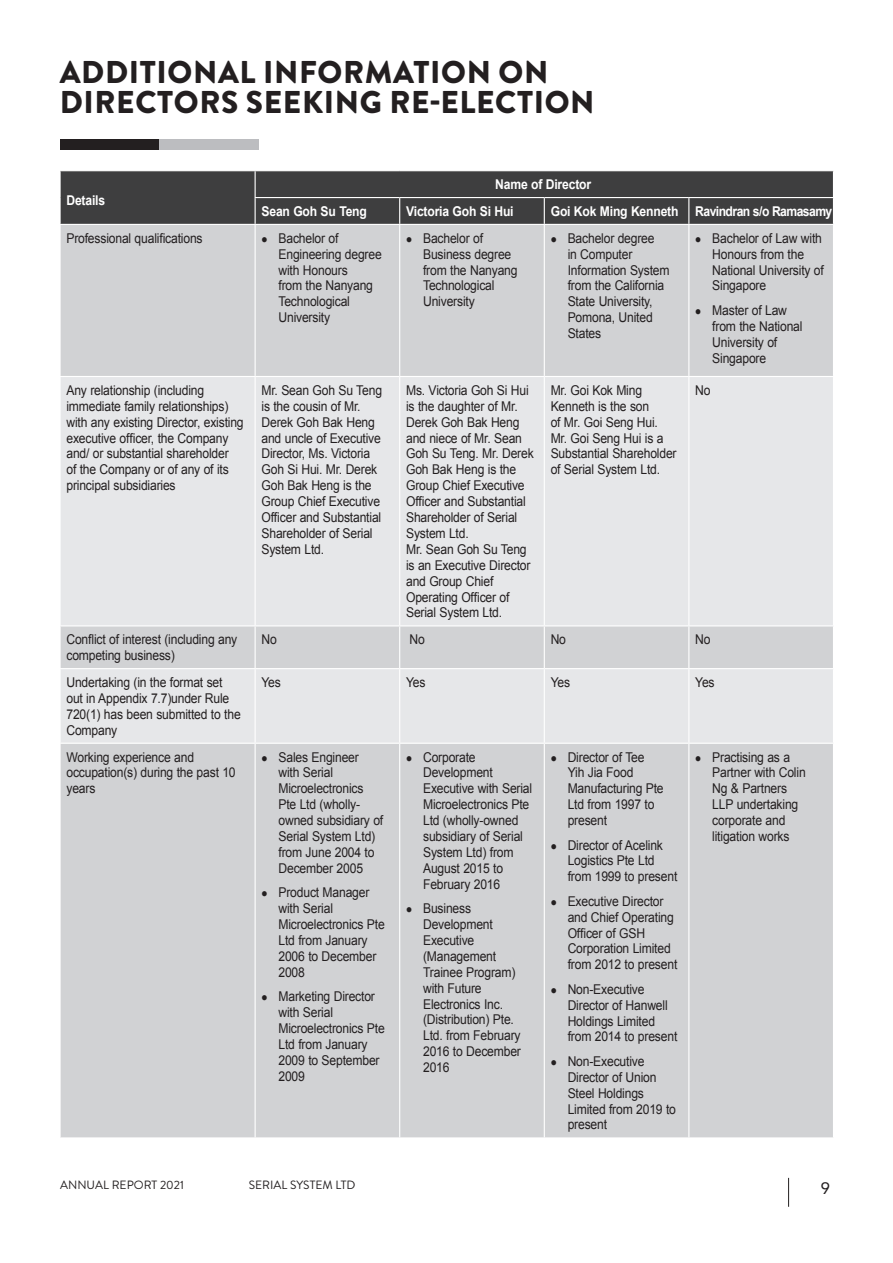
<style>
.page{position:relative;width:893px;height:1263px;background:#fff}
.page>*{position:absolute;margin:0;border:0;box-sizing:border-box;transform-origin:0 0}
.t1{font:900 31.5px/30px "Brandon Grotesque";letter-spacing:.02em;color:#231f20}
.t2{font:16.5px "Avenir LT Std";color:#231f20}
.t3{font:13.5px/15.9px "Arial";letter-spacing:-.015em;color:#231f20;scale:.9 1}
.t4{font:700 13.5px "Arial";letter-spacing:-.015em;color:#fff;scale:.9 1}
.t5{font:700 13.5px "Arial";letter-spacing:-.045em;color:#fff;scale:.9 1}
.t6{font:12px "Brandon Grotesque";color:#231f20}
</style>
<div class="page">
<div style="left:60px;top:139px;width:100px;height:11px;background:#231f20"></div>
<div style="left:159px;top:139px;width:100px;height:11px;background:#bcbdc0"></div>
<svg style="left:788px;top:1178px;width:1px;height:29px"></svg>
<div style="left:61px;top:225px;width:772px;height:912px;background:#d1d2d4"></div>
<svg style="left:61px;top:377px;width:772px;height:366px;background:#e3e4e6"></svg>
<svg style="left:60px;top:171px;width:774px;height:53px;background:#434344"></svg>
<hr style="left:255px;top:225px;width:1px;height:151px;background:#fff">
<hr style="left:399px;top:225px;width:1px;height:151px;background:#fff">
<hr style="left:544px;top:225px;width:1px;height:151px;background:#fff">
<hr style="left:688px;top:225px;width:1px;height:151px;background:#fff">
<hr style="left:59px;top:376px;width:196px;height:1px;background:#fff">
<hr style="left:255px;top:376px;width:145px;height:1px;background:#fff">
<hr style="left:255px;top:377px;width:1px;height:248px;background:#fff">
<hr style="left:400px;top:376px;width:144px;height:1px;background:#fff">
<hr style="left:399px;top:377px;width:1px;height:248px;background:#fff">
<hr style="left:544px;top:376px;width:145px;height:1px;background:#fff">
<hr style="left:544px;top:377px;width:1px;height:248px;background:#fff">
<hr style="left:689px;top:376px;width:145px;height:1px;background:#fff">
<hr style="left:688px;top:377px;width:1px;height:248px;background:#fff">
<hr style="left:59px;top:625px;width:196px;height:1px;background:#fff">
<hr style="left:255px;top:625px;width:145px;height:1px;background:#fff">
<hr style="left:255px;top:626px;width:1px;height:42px;background:#fff">
<hr style="left:400px;top:625px;width:144px;height:1px;background:#fff">
<hr style="left:399px;top:626px;width:1px;height:42px;background:#fff">
<hr style="left:544px;top:625px;width:145px;height:1px;background:#fff">
<hr style="left:544px;top:626px;width:1px;height:42px;background:#fff">
<hr style="left:689px;top:625px;width:145px;height:1px;background:#fff">
<hr style="left:688px;top:626px;width:1px;height:42px;background:#fff">
<hr style="left:59px;top:668px;width:196px;height:1px;background:#fff">
<hr style="left:255px;top:668px;width:145px;height:1px;background:#fff">
<hr style="left:255px;top:669px;width:1px;height:74px;background:#fff">
<hr style="left:400px;top:668px;width:144px;height:1px;background:#fff">
<hr style="left:399px;top:669px;width:1px;height:74px;background:#fff">
<hr style="left:544px;top:668px;width:145px;height:1px;background:#fff">
<hr style="left:544px;top:669px;width:1px;height:74px;background:#fff">
<hr style="left:689px;top:668px;width:145px;height:1px;background:#fff">
<hr style="left:688px;top:669px;width:1px;height:74px;background:#fff">
<hr style="left:59px;top:743px;width:196px;height:1px;background:#fff">
<hr style="left:255px;top:743px;width:145px;height:1px;background:#fff">
<hr style="left:255px;top:744px;width:1px;height:393px;background:#fff">
<hr style="left:400px;top:743px;width:144px;height:1px;background:#fff">
<hr style="left:399px;top:744px;width:1px;height:393px;background:#fff">
<hr style="left:544px;top:743px;width:145px;height:1px;background:#fff">
<hr style="left:544px;top:744px;width:1px;height:393px;background:#fff">
<hr style="left:689px;top:743px;width:145px;height:1px;background:#fff">
<hr style="left:688px;top:744px;width:1px;height:393px;background:#fff">
<h1 class="t1" style="left:60px;top:57px;width:536px">ADDITIONAL INFORMATION ON<br>DIRECTORS SEEKING RE-ELECTION</h1>
<p class="t4" style="left:66px;top:193px;width:45px">Details</p>
<p class="t4" style="left:495px;top:177px;width:108px">Name of Director</p>
<p class="t4" style="left:261px;top:204px;width:119px">Sean Goh Su Teng</p>
<p class="t4" style="left:406px;top:204px;width:121px">Victoria Goh Si Hui</p>
<p class="t5" style="left:551px;top:204px;width:314px">Goi Kok Ming Kenneth Ravindran s/o Ramasamy</p>
<p class="t3" style="left:66px;top:230px;width:153px">Professional qualifications</p>
<p class="t3" style="left:278px;top:230px;width:116px;text-indent:-17px">● Bachelor of<br>Engineering degree with Honours<br>from the Nanyang<br>Technological<br>University</p>
<p class="t3" style="left:423px;top:230px;width:107px;text-indent:-17px">● Bachelor of<br>Business degree from the Nanyang<br>Technological<br>University</p>
<p class="t3" style="left:568px;top:230px;width:115px;text-indent:-17px">● Bachelor degree<br>in Computer<br>Information System from the California<br>State University,<br>Pomona, United<br>States</p>
<p class="t3" style="left:712px;top:230px;width:126px;text-indent:-17px">● Bachelor of Law with<br>Honours from the<br>National University of<br>Singapore</p>
<p class="t3" style="left:712px;top:302px;width:102px;text-indent:-17px">● Master of Law from the National<br>University of<br>Singapore</p>
<p class="t3" style="left:66px;top:382px;width:198px">Any relationship (including immediate family relationships) with any existing Director, existing executive officer, the Company and/ or substantial shareholder<br>of the Company or of any of its principal subsidiaries</p>
<p class="t3" style="left:261px;top:382px;width:135px">Mr. Sean Goh Su Teng is the cousin of Mr.<br>Derek Goh Bak Heng and uncle of Executive<br>Director, Ms. Victoria<br>Goh Si Hui. Mr. Derek<br>Goh Bak Heng is the<br>Group Chief Executive<br>Officer and Substantial<br>Shareholder of Serial<br>System Ltd.</p>
<p class="t3" style="left:406px;top:382px;width:143px">Ms. Victoria Goh Si Hui is the daughter of Mr.<br>Derek Goh Bak Heng and niece of Mr. Sean<br>Goh Su Teng. Mr. Derek<br>Goh Bak Heng is the<br>Group Chief Executive<br>Officer and Substantial<br>Shareholder of Serial<br>System Ltd.<br>Mr. Sean Goh Su Teng is an Executive Director and Group Chief<br>Operating Officer of<br>Serial System Ltd.</p>
<p class="t3" style="left:551px;top:382px;width:141px">Mr. Goi Kok Ming<br>Kenneth is the son<br>of Mr. Goi Seng Hui.<br>Mr. Goi Seng Hui is a<br>Substantial Shareholder of Serial System Ltd.</p>
<p class="t3" style="left:695px;top:382px;width:19px">No</p>
<p class="t3" style="left:66px;top:632px;width:191px">Conflict of interest (including any competing business)</p>
<p class="t3" style="left:261px;top:632px;width:19px">No</p>
<p class="t3" style="left:410px;top:632px;width:19px">No</p>
<p class="t3" style="left:551px;top:632px;width:19px">No</p>
<p class="t3" style="left:695px;top:632px;width:19px">No</p>
<p class="t3" style="left:66px;top:674px;width:195px">Undertaking (in the format set out in Appendix 7.7)under Rule<br>720(1) has been submitted to the<br>Company</p>
<p class="t3" style="left:261px;top:674px;width:23px">Yes</p>
<p class="t3" style="left:406px;top:674px;width:23px">Yes</p>
<p class="t3" style="left:551px;top:674px;width:23px">Yes</p>
<p class="t3" style="left:695px;top:674px;width:23px">Yes</p>
<p class="t3" style="left:66px;top:749px;width:190px">Working experience and occupation(s) during the past 10 years</p>
<p class="t3" style="left:278px;top:749px;width:118px;text-indent:-17px">● Sales Engineer with Serial<br>Microelectronics<br>Pte Ltd (wholly&shy;owned subsidiary of<br>Serial System Ltd) from June 2004 to<br>December 2005</p>
<p class="t3" style="left:278px;top:885px;width:120px;text-indent:-17px">● Product Manager with Serial<br>Microelectronics Pte<br>Ltd from January<br>2006 to December<br>2008</p>
<p class="t3" style="left:278px;top:989px;width:120px;text-indent:-17px">● Marketing Director with Serial<br>Microelectronics Pte<br>Ltd from January<br>2009 to September<br>2009</p>
<p class="t3" style="left:568px;top:749px;width:108px;text-indent:-17px">● Director of Tee<br>Yih Jia Food<br>Manufacturing Pte<br>Ltd from 1997 to present</p>
<p class="t3" style="left:568px;top:837px;width:123px;text-indent:-17px">● Director of Acelink<br>Logistics Pte Ltd from 1999 to present</p>
<p class="t3" style="left:568px;top:893px;width:123px;text-indent:-17px">● Executive Director and Chief Operating<br>Officer of GSH<br>Corporation Limited from 2012 to present</p>
<p class="t3" style="left:568px;top:981px;width:123px;text-indent:-17px">● Non-Executive<br>Director of Hanwell<br>Holdings Limited from 2014 to present</p>
<p class="t3" style="left:568px;top:1053px;width:122px;text-indent:-17px">● Non-Executive<br>Director of Union<br>Steel Holdings<br>Limited from 2019 to present</p>
<p class="t3" style="left:423px;top:749px;width:123px;text-indent:-17px">● Corporate<br>Development<br>Executive with Serial<br>Microelectronics Pte<br>Ltd (wholly-owned subsidiary of Serial<br>System Ltd) from<br>August 2015 to<br>February 2016</p>
<p class="t3" style="left:423px;top:901px;width:110px;text-indent:-17px">● Business<br>Development<br>Executive (Management<br>Trainee Program) with Future<br>Electronics Inc. (Distribution) Pte.<br>Ltd. from February<br>2016 to December<br>2016</p>
<p class="t3" style="left:712px;top:749px;width:105px;text-indent:-17px">● Practising as a<br>Partner with Colin<br>Ng &amp; Partners<br>LLP undertaking corporate and litigation works</p>
<p class="t6" style="left:60px;top:1178px;width:125px">ANNUAL REPORT 2021</p>
<p class="t6" style="left:249px;top:1178px;width:108px">SERIAL SYSTEM LTD</p>
<p class="t2" style="left:821px;top:1179px;width:11px">9</p>
</div>
